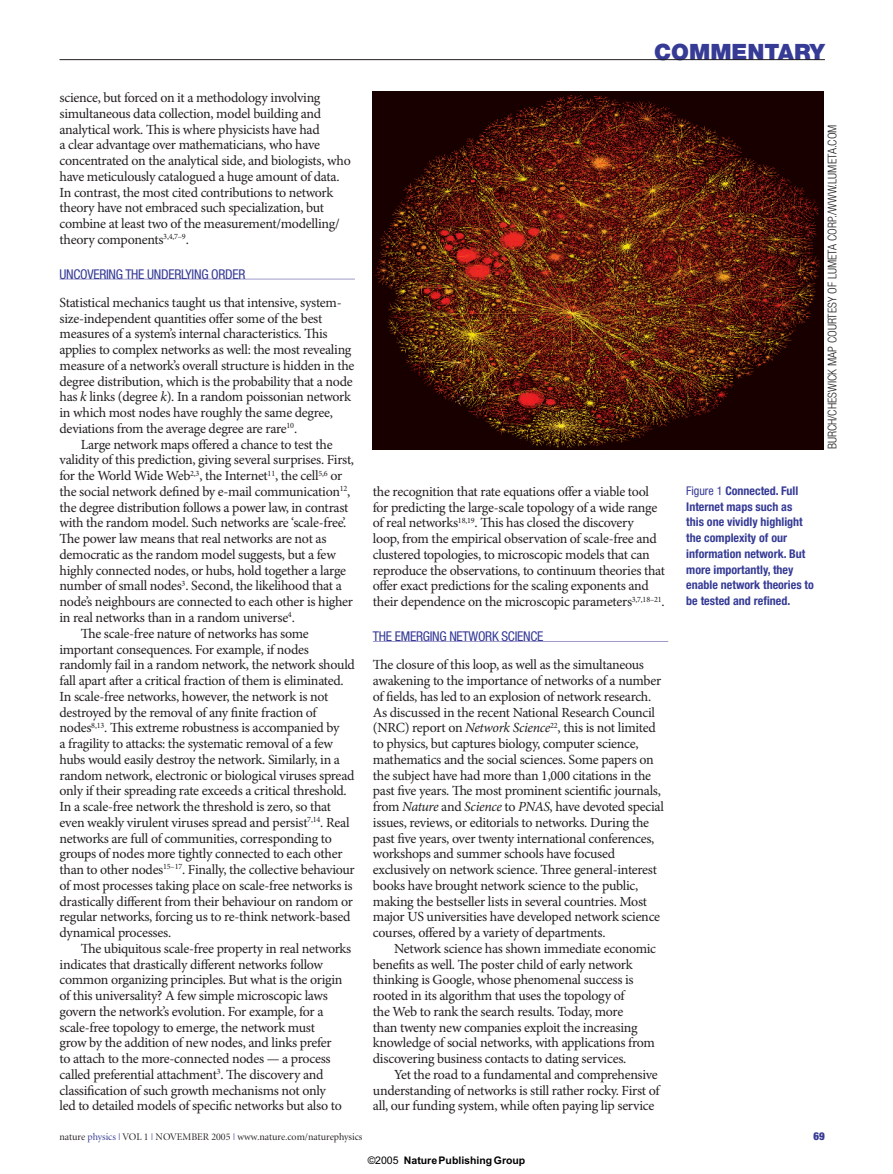
<style>
.page{position:relative;width:893px;height:1174px;background:#fff}
.page>*{position:absolute;margin:0;border:0;box-sizing:border-box;transform-origin:0 0}
.t1{font:900 22.5px "Helvetica Neue";color:#363b95}
.t2{font:13.95px/15.8px "Minion Pro";letter-spacing:-.02em;color:#231f20}
.t3{font:condensed 13.5px "Helvetica Neue";letter-spacing:-.02em;color:#363b95}
.t4{font:700 condensed 12px/15.8px "Helvetica Neue";color:#363b95}
.t5{font:300 condensed 12px "Helvetica Neue";color:#231f20}
.t6{font:900 condensed 10.8px "Helvetica Neue";color:#363b95}
.t7{font:700 10.5px "Arial";color:#000}
.t8{font:10.2px "Minion Display";color:#231f20}
.s1{font-style:italic}
.s2{font-weight:400}
.s3{color:#363b95}
</style>
<div class="page">
<hr style="left:60px;top:59px;width:765px;height:1px;background:#231f20">
<hr style="left:60px;top:279px;width:295px;height:1px;background:#9f9aca">
<hr style="left:373px;top:641px;width:295px;height:1px;background:#9f9aca">
<img style="left:373px;top:91px;width:451px;height:358px">
<p class="t2" style="left:60px;top:91px;width:293px">science, but forced on it a methodology involving simultaneous data collection, model building and analytical work. This is where physicists have had<br>a clear advantage over mathematicians, who have concentrated on the analytical side, and biologists, who have meticulously catalogued a huge amount of data.<br>In contrast, the most cited contributions to network theory have not embraced such specialization, but combine at least two of the measurement/modelling/ theory components<sup>3,4,7–9</sup>.</p>
<p class="t3" style="left:60px;top:269px;width:187px">UNCOVERING THE UNDERLYING ORDER</p>
<p class="t2" style="left:60px;top:296px;width:284px">Statistical mechanics taught us that intensive, system-</p>
<p class="t2" style="left:60px;top:311px;width:264px">size-independent quantities offer some of the best</p>
<p class="t2" style="left:60px;top:327px;width:270px">measures of a system’s internal characteristics. This</p>
<p class="t2" style="left:60px;top:343px;width:293px">applies to complex networks as well: the most revealing</p>
<p class="t2" style="left:60px;top:359px;width:297px">measure of a network’s overall structure is hidden in the</p>
<p class="t2" style="left:60px;top:374px;width:295px">degree distribution, which is the probability that a node</p>
<p class="t2" style="left:60px;top:390px;width:293px">has <span class="s1">k</span> links (degree <span class="s1">k</span>). In a random poissonian network</p>
<p class="t2" style="left:60px;top:406px;width:275px">in which most nodes have roughly the same degree,</p>
<p class="t2" style="left:60px;top:422px;width:239px">deviations from the average degree are rare<sup>10</sup>.</p>
<p class="t2" style="left:81px;top:437px;width:253px">Large network maps offered a chance to test the</p>
<p class="t2" style="left:60px;top:453px;width:296px">validity of this prediction, giving several surprises. First,</p>
<p class="t2" style="left:60px;top:469px;width:284px">for the World Wide Web<sup>2,3</sup>, the Internet<sup>11</sup>, the cell<sup>5,6</sup> or</p>
<p class="t2" style="left:60px;top:485px;width:292px">the social network defined by e-mail communication<sup>12</sup>,</p>
<p class="t2" style="left:60px;top:500px;width:290px">the degree distribution follows a power law, in contrast</p>
<p class="t2" style="left:60px;top:516px;width:288px">with the random model. Such networks are ‘scale-free’.</p>
<p class="t2" style="left:60px;top:532px;width:268px">The power law means that real networks are not as</p>
<p class="t2" style="left:60px;top:548px;width:278px">democratic as the random model suggests, but a few</p>
<p class="t2" style="left:60px;top:563px;width:288px">highly connected nodes, or hubs, hold together a large</p>
<p class="t2" style="left:60px;top:579px;width:284px">number of small nodes<sup>3</sup>. Second, the likelihood that a</p>
<p class="t2" style="left:60px;top:595px;width:295px">node’s neighbours are connected to each other is higher</p>
<p class="t2" style="left:60px;top:611px;width:237px">in real networks than in a random universe<sup>4</sup>.</p>
<p class="t2" style="left:81px;top:626px;width:230px">The scale-free nature of networks has some</p>
<p class="t2" style="left:60px;top:642px;width:251px">important consequences. For example, if nodes</p>
<p class="t2" style="left:60px;top:658px;width:297px">randomly fail in a random network, the network should</p>
<p class="t2" style="left:60px;top:674px;width:286px">fall apart after a critical fraction of them is eliminated.</p>
<p class="t2" style="left:60px;top:689px;width:270px">In scale-free networks, however, the network is not</p>
<p class="t2" style="left:60px;top:705px;width:259px">destroyed by the removal of any finite fraction of</p>
<p class="t2" style="left:60px;top:721px;width:281px">nodes<sup>8,13</sup>. This extreme robustness is accompanied by</p>
<p class="t2" style="left:60px;top:737px;width:275px">a fragility to attacks: the systematic removal of a few</p>
<p class="t2" style="left:60px;top:752px;width:282px">hubs would easily destroy the network. Similarly, in a</p>
<p class="t2" style="left:60px;top:768px;width:296px">random network, electronic or biological viruses spread</p>
<p class="t2" style="left:60px;top:784px;width:289px">only if their spreading rate exceeds a critical threshold.</p>
<p class="t2" style="left:60px;top:800px;width:273px">In a scale-free network the threshold is zero, so that</p>
<p class="t2" style="left:60px;top:815px;width:292px">even weakly virulent viruses spread and persist<sup>7,14</sup>. Real</p>
<p class="t2" style="left:60px;top:831px;width:274px">networks are full of communities, corresponding to</p>
<p class="t2" style="left:60px;top:847px;width:284px">groups of nodes more tightly connected to each other</p>
<p class="t2" style="left:60px;top:863px;width:297px">than to other nodes<sup>15–17</sup>. Finally, the collective behaviour</p>
<p class="t2" style="left:60px;top:878px;width:295px">of most processes taking place on scale-free networks is</p>
<p class="t2" style="left:60px;top:894px;width:295px">drastically different from their behaviour on random or</p>
<p class="t2" style="left:60px;top:910px;width:292px">regular networks, forcing us to re-think network-based</p>
<p class="t2" style="left:60px;top:926px;width:113px">dynamical processes.</p>
<p class="t2" style="left:81px;top:941px;width:272px">The ubiquitous scale-free property in real networks</p>
<p class="t2" style="left:60px;top:957px;width:265px">indicates that drastically different networks follow</p>
<p class="t2" style="left:60px;top:973px;width:284px">common organizing principles. But what is the origin</p>
<p class="t2" style="left:60px;top:989px;width:270px">of this universality? A few simple microscopic laws</p>
<p class="t2" style="left:60px;top:1004px;width:265px">govern the network’s evolution. For example, for a</p>
<p class="t2" style="left:60px;top:1020px;width:257px">scale-free topology to emerge, the network must</p>
<p class="t2" style="left:60px;top:1036px;width:274px">grow by the addition of new nodes, and links prefer</p>
<p class="t2" style="left:60px;top:1052px;width:273px">to attach to the more-connected nodes — a process</p>
<p class="t2" style="left:60px;top:1067px;width:265px">called preferential attachment<sup>3</sup>. The discovery and</p>
<p class="t2" style="left:60px;top:1083px;width:268px">classification of such growth mechanisms not only</p>
<p class="t2" style="left:60px;top:1099px;width:284px">led to detailed models of specific networks but also to</p>
<h1 class="t1" style="left:654px;top:44px;width:172px">COMMENTARY</h1>
<p class="t2" style="left:373px;top:485px;width:294px">the recognition that rate equations offer a viable tool for predicting the large-scale topology of a wide range of real networks<sup>18,19</sup>. This has closed the discovery<br>loop, from the empirical observation of scale-free and clustered topologies, to microscopic models that can reproduce the observations, to continuum theories that offer exact predictions for the scaling exponents and their dependence on the microscopic parameters<sup>3,7,18–21</sup>.</p>
<p class="t3" style="left:373px;top:631px;width:172px">THE EMERGING NETWORK SCIENCE</p>
<p class="t2" style="left:373px;top:658px;width:293px">The closure of this loop, as well as the simultaneous awakening to the importance of networks of a number of fields, has led to an explosion of network research.<br>As discussed in the recent National Research Council (NRC) report on <span class="s1">Network Science</span><sup>22</sup>, this is not limited to physics, but captures biology, computer science, mathematics and the social sciences. Some papers on the subject have had more than 1,000 citations in the past five years. The most prominent scientific journals, from <span class="s1">Nature</span> and <span class="s1">Science</span> to <span class="s1">PNAS</span>, have devoted special issues, reviews, or editorials to networks. During the past five years, over twenty international conferences, workshops and summer schools have focused exclusively on network science. Three general-interest books have brought network science to the public, making the bestseller lists in several countries. Most major US universities have developed network science courses, offered by a variety of departments.</p>
<p class="t2" style="left:373px;top:941px;width:285px;text-indent:21px">Network science has shown immediate economic benefits as well. The poster child of early network thinking is Google, whose phenomenal success is rooted in its algorithm that uses the topology of<br>the Web to rank the search results. Today, more<br>than twenty new companies exploit the increasing knowledge of social networks, with applications from discovering business contacts to dating services.</p>
<p class="t2" style="left:373px;top:1067px;width:288px;text-align:justify;text-indent:21px">Yet the road to a fundamental and comprehensive understanding of networks is still rather rocky. First of all, our funding system, while often paying lip service</p>
<p class="t5" style="left:828px;top:449px;width:326px;rotate:-90deg">BURCH/CHESWICK MAP COURTESY OF LUMETA CORP./WWW.LUMETA.COM</p>
<p class="t4" style="left:686px;top:484px;width:129px"><span class="s2">Figure 1</span> Connected. Full<br>Internet maps such as<br>this one vividly highlight the complexity of our information network. But more importantly, they enable network theories to be tested and refined.</p>
<p class="t8" style="left:60px;top:1133px;width:304px">nature <span class="s3">physics |</span> VOL 1 <span class="s3">|</span> NOVEMBER 2005 <span class="s3">|</span> www.nature.com/naturephysics</p>
<p class="t6" style="left:814px;top:1132px;width:13px">69</p>
<p class="t7" style="left:368px;top:1154px;width:159px"><span class="s2">©2005</span> NaturePublishingGroup</p>
</div>
